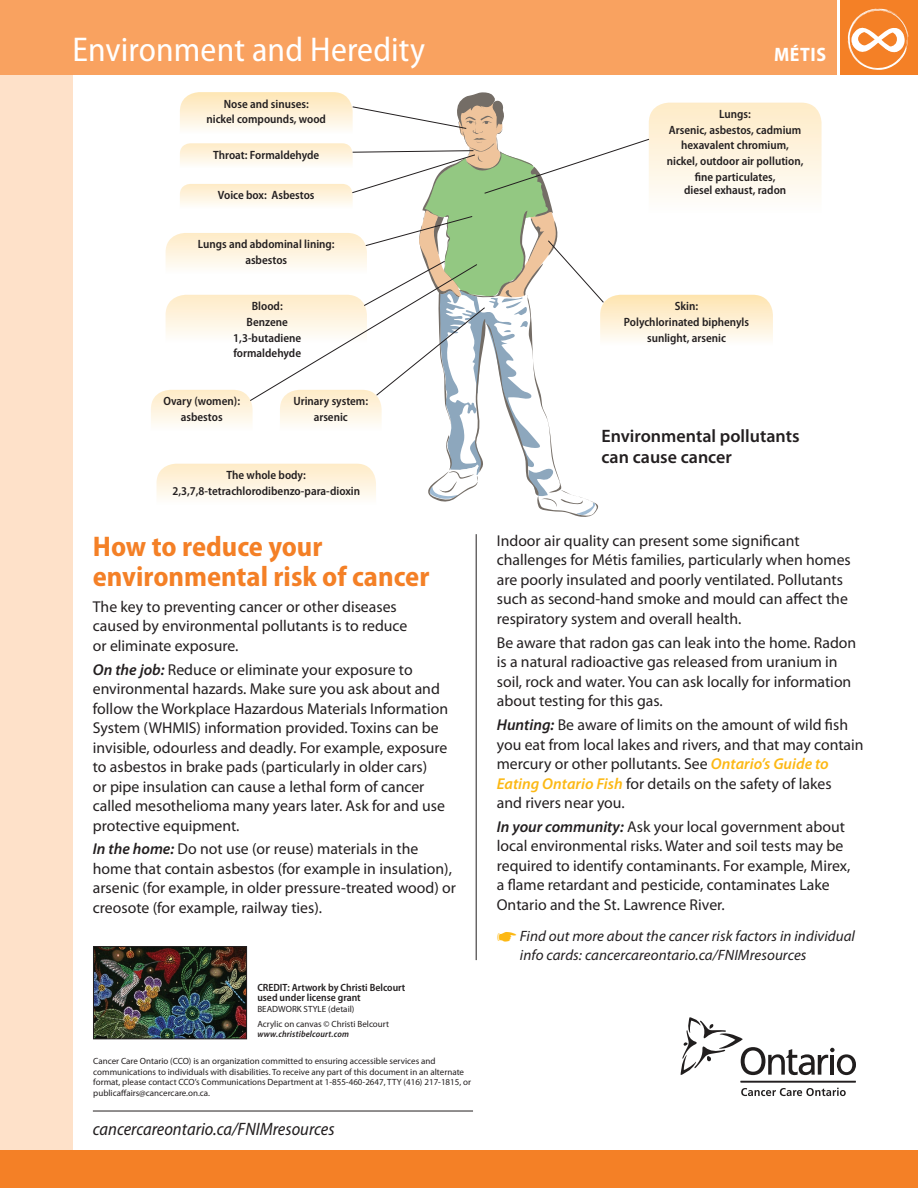
<style>
.page{position:relative;width:918px;height:1188px;background:#fff}
.page>*{position:absolute;margin:0;border:0;box-sizing:border-box;transform-origin:0 0}
.MAIN_TITLE_White{font:semi-condensed 34.5px "Myriad Pro";letter-spacing:.005em;color:#fff}
.Text_Heading_1{font:700 semi-condensed 28.5px/30px "Myriad Pro";color:#f48026}
.t1{font:700 semi-condensed 19.5px "Myriad Pro";letter-spacing:.03em;color:#fff}
.Text_Heading_2{font:600 18px/21px "Myriad Pro";color:#231f20}
.Email{font:italic semi-condensed 18px "Myriad Pro";color:#231f20}
.Text{font:15.75px/19.5px "Myriad Pro";color:#231f20}
.Find_More{font:italic 15px/19.5px "Myriad Pro";letter-spacing:.005em;color:#231f20}
.t2{font:600 semi-condensed 12px/15.6px "Myriad Pro";color:#231f20;text-align:center}
.Art_Details_Bold{font:600 semi-condensed 10.5px/10.5px "Myriad Pro";color:#231f20}
.Art_Details{font:9px/10.5px "Myriad Pro";color:#231f20}
.Art_Details-2{font:italic 600 semi-condensed 9px "Myriad Pro";letter-spacing:.02em;color:#231f20}
.s1{font-weight:600;font-style:italic}
.s2{font-weight:600;font-style:italic;color:#fcb814}
</style>
<div class="page">
<div style="left:0;top:56px;width:72px;height:1105px;background:#fee1c9"></div>
<hr style="left:476px;top:534px;width:1px;height:426px;background:#231f20">
<div style="left:0;top:0;width:837px;height:75px;background:#f9a260"></div>
<div style="left:0;top:1150px;width:918px;height:38px;background:#f48026"></div>
<div style="left:840px;top:0;width:78px;height:75px;background:#f48026"></div>
<img style="left:95px;top:948px;width:150px;height:89px">
<div style="left:93px;top:946px;width:154px;height:93px;border:1px solid #231f20"></div>
<svg style="left:848px;top:9px;width:61px;height:61px"></svg>
<hr style="left:93px;top:1111px;width:380px;height:1px;background:#231f20">
<svg style="left:151px;top:92px;width:671px;height:425px"></svg>
<svg style="left:681px;top:1017px;width:175px;height:58px"></svg>
<svg style="left:741px;top:1088px;width:105px;height:8px"></svg>
<hr style="left:741px;top:1081px;width:115px;height:2px;background:#231f20">
<p class="MAIN_TITLE_White" style="left:72px;top:31px;width:354px">Environment and Heredity</p>
<p class="t1" style="left:774px;top:43px;width:53px">MÉTIS</p>
<p class="t2" style="left:206px;top:96px;width:121px">Nose and sinuses:<br>nickel compounds, wood</p>
<p class="t2" style="left:667px;top:106px;width:138px">Lungs:<br>Arsenic, asbestos, cadmium hexavalent chromium, nickel, outdoor air pollution, fine particulates,</p>
<p class="t2" style="left:684px;top:183px;width:104px">diesel exhaust, radon</p>
<p class="t2" style="left:213px;top:147px;width:108px">Throat: Formaldehyde</p>
<p class="t2" style="left:218px;top:188px;width:98px">Voice box: Asbestos</p>
<p class="t2" style="left:198px;top:237px;width:138px">Lungs and abdominal lining: asbestos</p>
<p class="t2" style="left:233px;top:299px;width:69px">Blood:<br>Benzene<br>1,3-butadiene formaldehyde</p>
<p class="t2" style="left:163px;top:394px;width:78px">Ovary (women): asbestos</p>
<p class="t2" style="left:293px;top:394px;width:76px">Urinary system: arsenic</p>
<p class="t2" style="left:172px;top:468px;width:189px">The whole body:<br>2,3,7,8-tetrachlorodibenzo-para-dioxin</p>
<p class="Text_Heading_1" style="left:93px;top:531px;width:338px">How to reduce your environmental risk of cancer</p>
<p class="Text" style="left:93px;top:597px;width:316px">The key to preventing cancer or other diseases caused by environmental pollutants is to reduce or eliminate exposure.</p>
<p class="Text" style="left:93px;top:660px;width:357px"><span class="s1">On the job:</span> Reduce or eliminate your exposure to environmental hazards. Make sure you ask about and follow the Workplace Hazardous Materials Information System (WHMIS) information provided. Toxins can be invisible, odourless and deadly. For example, exposure to asbestos in brake pads (particularly in older cars)<br>or pipe insulation can cause a lethal form of cancer called mesothelioma many years later. Ask for and use protective equipment.</p>
<p class="Text" style="left:93px;top:840px;width:365px"><span class="s1">In the home:</span> Do not use (or reuse) materials in the home that contain asbestos (for example in insulation), arsenic (for example, in older pressure-treated wood) or creosote (for example, railway ties).</p>
<p class="Art_Details_Bold" style="left:257px;top:982px;width:150px">CREDIT: Artwork by Christi Belcourt used under license grant</p>
<p class="Art_Details" style="left:257px;top:1004px;width:99px">BEADWORK STYLE (detail)</p>
<p class="Art_Details" style="left:257px;top:1019px;width:133px">Acrylic on canvas © Christi Belcourt</p>
<p class="Art_Details-2" style="left:257px;top:1029px;width:93px">www.christibelcourt.com</p>
<p class="Art_Details" style="left:93px;top:1056px;width:379px">Cancer Care Ontario (CCO) is an organization committed to ensuring accessible services and communications to individuals with disabilities. To receive any part of this document in an alternate format, please contact CCO’s Communications Department at 1-855-460-2647, TTY (416) 217-1815, or publicaffairs@cancercare.on.ca.</p>
<p class="Email" style="left:93px;top:1119px;width:243px">cancercareontario.ca/FNIMresources</p>
<p class="t2" style="left:624px;top:299px;width:127px">Skin:<br>Polychlorinated biphenyls sunlight, arsenic</p>
<p class="Text_Heading_2" style="left:602px;top:425px;width:199px">Environmental pollutants can cause cancer</p>
<p class="Text" style="left:497px;top:531px;width:356px">Indoor air quality can present some significant challenges for Métis families, particularly when homes are poorly insulated and poorly ventilated. Pollutants such as second-hand smoke and mould can affect the respiratory system and overall health.</p>
<p class="Text" style="left:497px;top:633px;width:361px">Be aware that radon gas can leak into the home. Radon is a natural radioactive gas released from uranium in soil, rock and water. You can ask locally for information about testing for this gas.</p>
<p class="Text" style="left:497px;top:715px;width:368px"><span class="s1">Hunting:</span> Be aware of limits on the amount of wild fish you eat from local lakes and rivers, and that may contain mercury or other pollutants. See <span class="s2">Ontario’s Guide to Eating Ontario Fish</span> for details on the safety of lakes<br>and rivers near you.</p>
<p class="Text" style="left:497px;top:817px;width:355px"><span class="s1">In your community:</span> Ask your local government about local environmental risks. Water and soil tests may be required to identify contaminants. For example, Mirex, a flame retardant and pesticide, contaminates Lake Ontario and the St. Lawrence River.</p>
<p class="Find_More" style="left:520px;top:926px;width:337px">Find out more about the cancer risk factors in individual info cards: cancercareontario.ca/FNIMresources</p>
</div>
